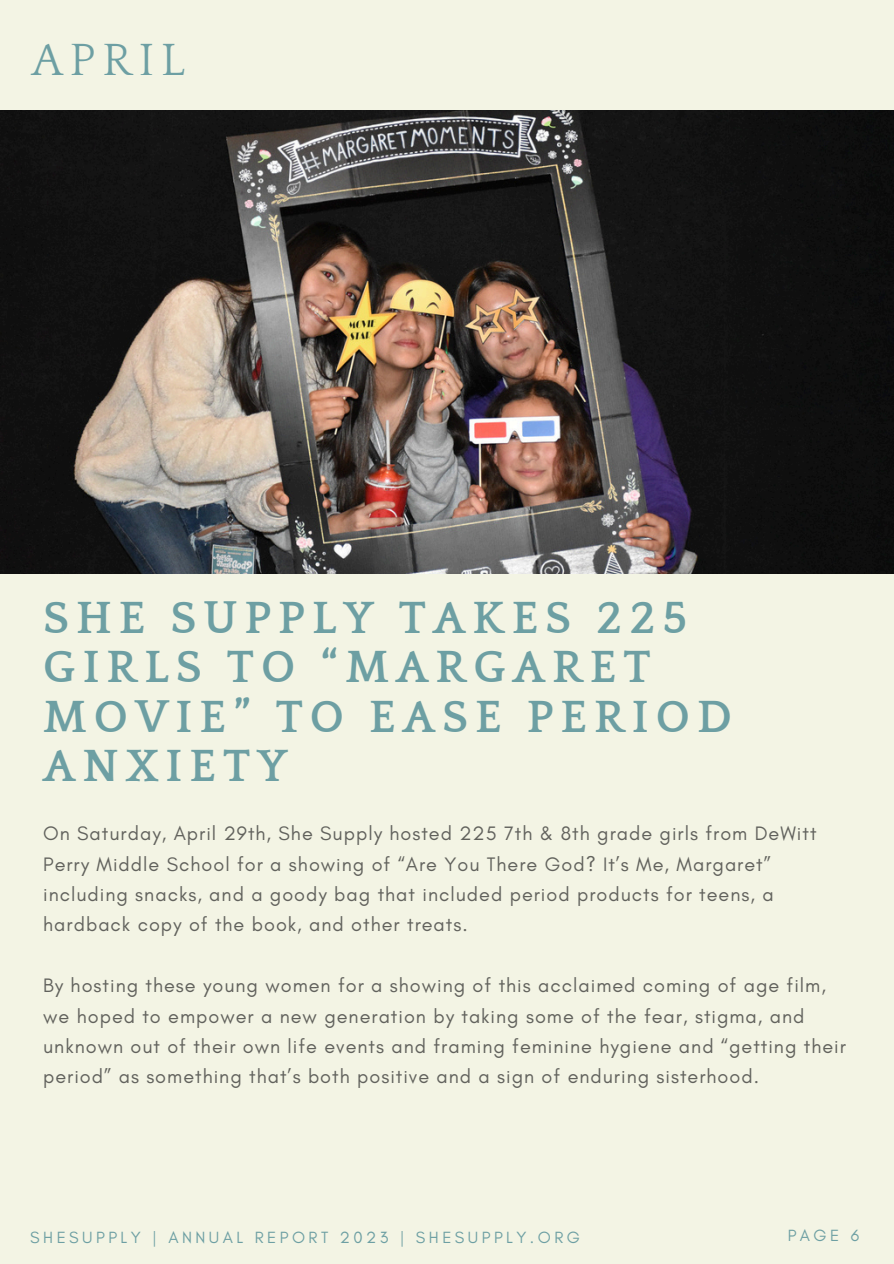
<style>
.page{position:relative;width:894px;height:1264px;background:#fff}
.page>*{position:absolute;margin:0;border:0;box-sizing:border-box;transform-origin:0 0}
.t1{font:700 46.35px/49.5px "Quattrocento";letter-spacing:.15em;color:#6d9fa3}
.t2{font:46.35px "Quattrocento";letter-spacing:.15em;color:#6d9fa3}
.t3{font:19.8px/30.3px "Glacial Indifference";letter-spacing:.05em;color:#222}
.t4{font:16.5px "Glacial Indifference";letter-spacing:.21em;color:#6d9fa3}
</style>
<div class="page">
<div style="left:0;top:0;width:893px;height:1263px;background:#f3f4e4"></div>
<img style="left:0;top:110px;width:893px;height:463px">
<h3 class="t2" style="left:32px;top:36px;width:155px">APRIL</h3>
<h2 class="t1" style="left:43px;top:594px;width:690px">SHE SUPPLY TAKES 225<br>GIRLS TO “MARGARET<br>MOVIE” TO EASE PERIOD<br>ANXIETY</h2>
<p class="t3" style="left:43px;top:818px;width:774px">On Saturday, April 29th, She Supply hosted 225 7th &amp; 8th grade girls from DeWitt Perry Middle School for a showing of “Are You There God? It’s Me, Margaret” including snacks, and a goody bag that included period products for teens, a hardback copy of the book, and other treats.</p>
<p class="t3" style="left:43px;top:970px;width:804px">By hosting these young women for a showing of this acclaimed coming of age film, we hoped to empower a new generation by taking some of the fear, stigma, and unknown out of their own life events and framing feminine hygiene and “getting their period” as something that’s both positive and a sign of enduring sisterhood.</p>
<h1 class="t4" style="left:30px;top:1227px;width:551px">SHESUPPLY | ANNUAL REPORT 2023 | SHESUPPLY.ORG</h1>
<h3 class="t4" style="left:787px;top:1224px;width:73px">PAGE 6</h3>
</div>
